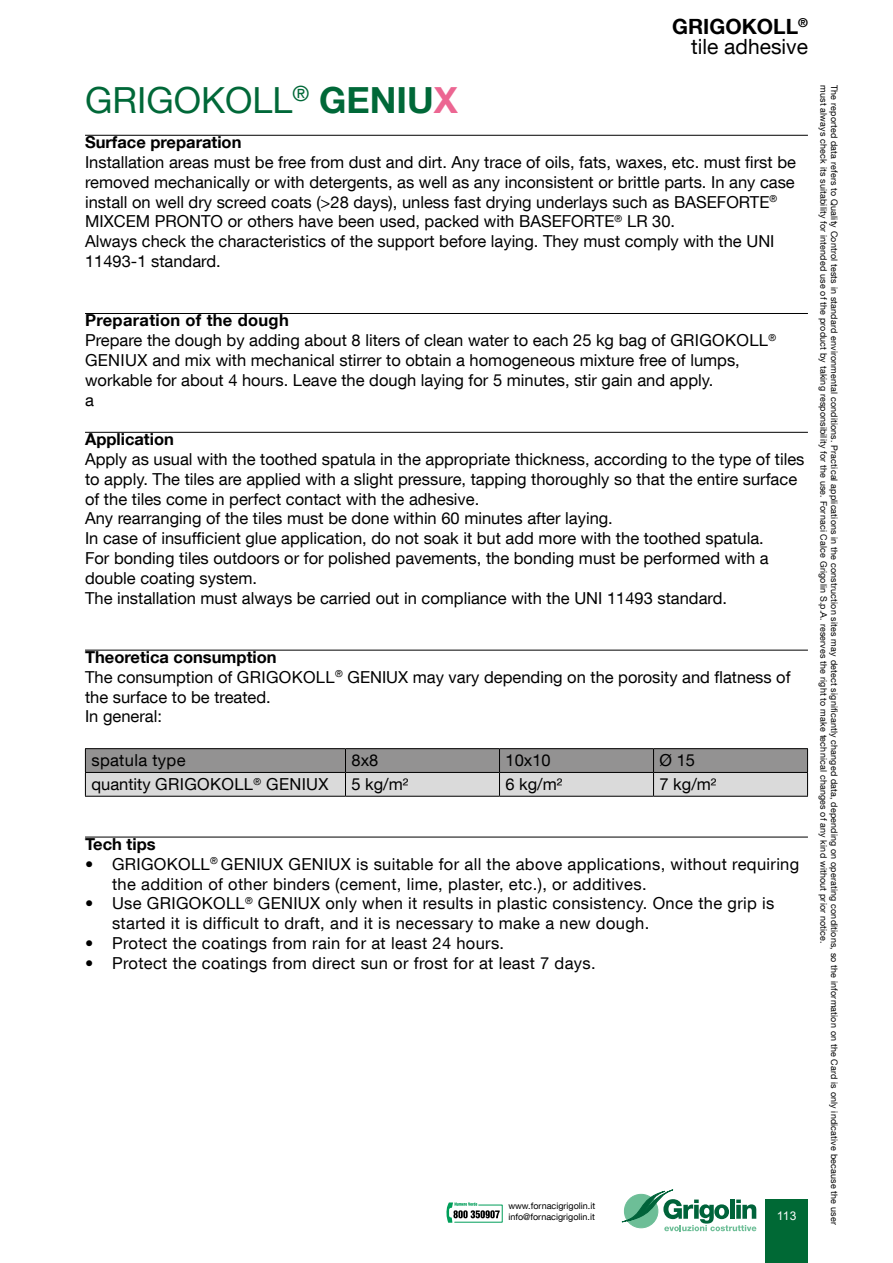
<style>
.page{position:relative;width:893px;height:1263px;background:#fff}
.page>*{position:absolute;margin:0;border:0;box-sizing:border-box;transform-origin:0 0}
.t1{font:36px "Helvetica Neue LT Com";color:#006838}
.t2{font:21px/19.5px "Helvetica Neue LT Com";color:#000;text-align:right}
.t3{font:16.5px/19.8px "Helvetica Neue LT Com";color:#000}
.t4{font:16.5px/19.8px "Helvetica Neue LT Com";letter-spacing:.02em;color:#000}
.t5{font:700 16.5px "Helvetica Neue LT Com";color:#000}
.t6{font:12px "Arial";color:#fff}
.t7{font:9px "Helvetica Neue LT Com";letter-spacing:.02em;color:#000}
.t8{font:9px/10.8px "Helvetica Neue LT Com";color:#000}
.s1{font-weight:700}
.s2{font-weight:700;color:#ec6692}
</style>
<div class="page">
<div style="left:765px;top:1199px;width:43px;height:64px;background:#006935"></div>
<svg style="left:622px;top:1189px;width:134px;height:42px"></svg>
<svg style="left:446px;top:1202px;width:57px;height:21px"></svg>
<hr style="left:85px;top:135px;width:723px;height:1px;background:#000">
<hr style="left:85px;top:313px;width:723px;height:1px;background:#000">
<hr style="left:85px;top:432px;width:723px;height:1px;background:#000">
<hr style="left:85px;top:650px;width:723px;height:1px;background:#000">
<hr style="left:85px;top:837px;width:723px;height:1px;background:#000">
<hr style="left:85px;top:748px;width:260px;height:1px;background:#000">
<hr style="left:345px;top:748px;width:154px;height:1px;background:#000">
<hr style="left:499px;top:748px;width:154px;height:1px;background:#000">
<hr style="left:653px;top:748px;width:155px;height:1px;background:#000">
<svg style="left:85px;top:749px;width:723px;height:47px;background:#afafaf"></svg>
<hr style="left:85px;top:796px;width:260px;height:1px;background:#000">
<hr style="left:345px;top:796px;width:154px;height:1px;background:#000">
<hr style="left:499px;top:796px;width:154px;height:1px;background:#000">
<hr style="left:653px;top:796px;width:155px;height:1px;background:#000">
<p class="t2" style="left:672px;top:16px;width:137px"><span class="s1">GRIGOKOLL</span><sup>® </sup>tile adhesive</p>
<h1 class="t1" style="left:85px;top:78px;width:374px">GRIGOKOLL<sup>®</sup> <span class="s1">GENIU</span><span class="s2">X</span></h1>
<p class="t5" style="left:85px;top:132px;width:158px">Surface preparation</p>
<p class="t3" style="left:85px;top:152px;width:712px">Installation areas must be free from dust and dirt. Any trace of oils, fats, waxes, etc. must first be removed mechanically or with detergents, as well as any inconsistent or brittle parts. In any case install on well dry screed coats (&gt;28 days), unless fast drying underlays such as BASEFORTE<sup>® </sup>MIXCEM PRONTO or others have been used, packed with BASEFORTE<sup>®</sup> LR 30.<br>Always check the characteristics of the support before laying. They must comply with the UNI 11493-1 standard.</p>
<p class="t3" style="left:85px;top:310px;width:692px"><span class="s1">Preparation of the dough<br></span>Prepare the dough by adding about 8 liters of clean water to each 25 kg bag of GRIGOKOLL<sup>® </sup>GENIUX and mix with mechanical stirrer to obtain a homogeneous mixture free of lumps, workable for about 4 hours. Leave the dough laying for 5 minutes, stir gain and apply.<br>a</p>
<p class="t5" style="left:85px;top:429px;width:90px">Application</p>
<p class="t3" style="left:85px;top:449px;width:721px">Apply as usual with the toothed spatula in the appropriate thickness, according to the type of tiles to apply. The tiles are applied with a slight pressure, tapping thoroughly so that the entire surface of the tiles come in perfect contact with the adhesive.<br>Any rearranging of the tiles must be done within 60 minutes after laying.<br>In case of insufficient glue application, do not soak it but add more with the toothed spatula.<br>For bonding tiles outdoors or for polished pavements, the bonding must be performed with a double coating system.<br>The installation must always be carried out in compliance with the UNI 11493 standard.</p>
<p class="t3" style="left:85px;top:647px;width:707px"><span class="s1">Theoretica consumption<br></span>The consumption of GRIGOKOLL<sup>®</sup> GENIUX may vary depending on the porosity and flatness of the surface to be treated.<br>In general:</p>
<p class="t4" style="left:91px;top:750px;width:96px">spatula type</p>
<p class="t3" style="left:351px;top:750px;width:28px">8x8</p>
<p class="t3" style="left:505px;top:750px;width:47px">10x10</p>
<p class="t3" style="left:659px;top:750px;width:37px">Ø 15</p>
<p class="t4" style="left:91px;top:774px;width:239px">quantity GRIGOKOLL<sup>®</sup> GENIUX</p>
<p class="t3" style="left:351px;top:774px;width:58px">5 kg/m²</p>
<p class="t3" style="left:505px;top:774px;width:58px">6 kg/m²</p>
<p class="t3" style="left:659px;top:774px;width:58px">7 kg/m²</p>
<p class="t5" style="left:85px;top:834px;width:72px">Tech tips</p>
<p class="t4" style="left:112px;top:854px;width:689px;text-indent:-27px">• GRIGOKOLL<sup>®</sup> GENIUX GENIUX is suitable for all the above applications, without requiring the addition of other binders (cement, lime, plaster, etc.), or additives.</p>
<p class="t4" style="left:112px;top:893px;width:664px;text-indent:-27px">• Use GRIGOKOLL<sup>®</sup> GENIUX only when it results in plastic consistency. Once the grip is started it is difficult to draft, and it is necessary to make a new dough.</p>
<p class="t4" style="left:85px;top:933px;width:421px">• Protect the coatings from rain for at least 24 hours.</p>
<p class="t4" style="left:85px;top:953px;width:512px">• Protect the coatings from direct sun or frost for at least 7 days.</p>
<p class="t8" style="left:508px;top:1200px;width:88px">www.fornacigrigolin.it info@fornacigrigolin.it</p>
<p class="t6" style="left:777px;top:1207px;width:21px">113</p>
<p class="t7" style="left:829px;top:85px;width:860px;rotate:90deg">must always check its suitability for intended use of the product by taking responsibility for the use. Fornaci Calce Grigolin S.p.A. reserves the right to make technical changes of any kind without prior notice.</p>
<p class="t7" style="left:840px;top:85px;width:1141px;rotate:90deg">The reported data refers to Quality Control tests in standard environmental conditions. Practical applications in the construction sites may detect significantly changed data, depending on operating conditions, so the information on the Card is only indicative because the user</p>
</div>
